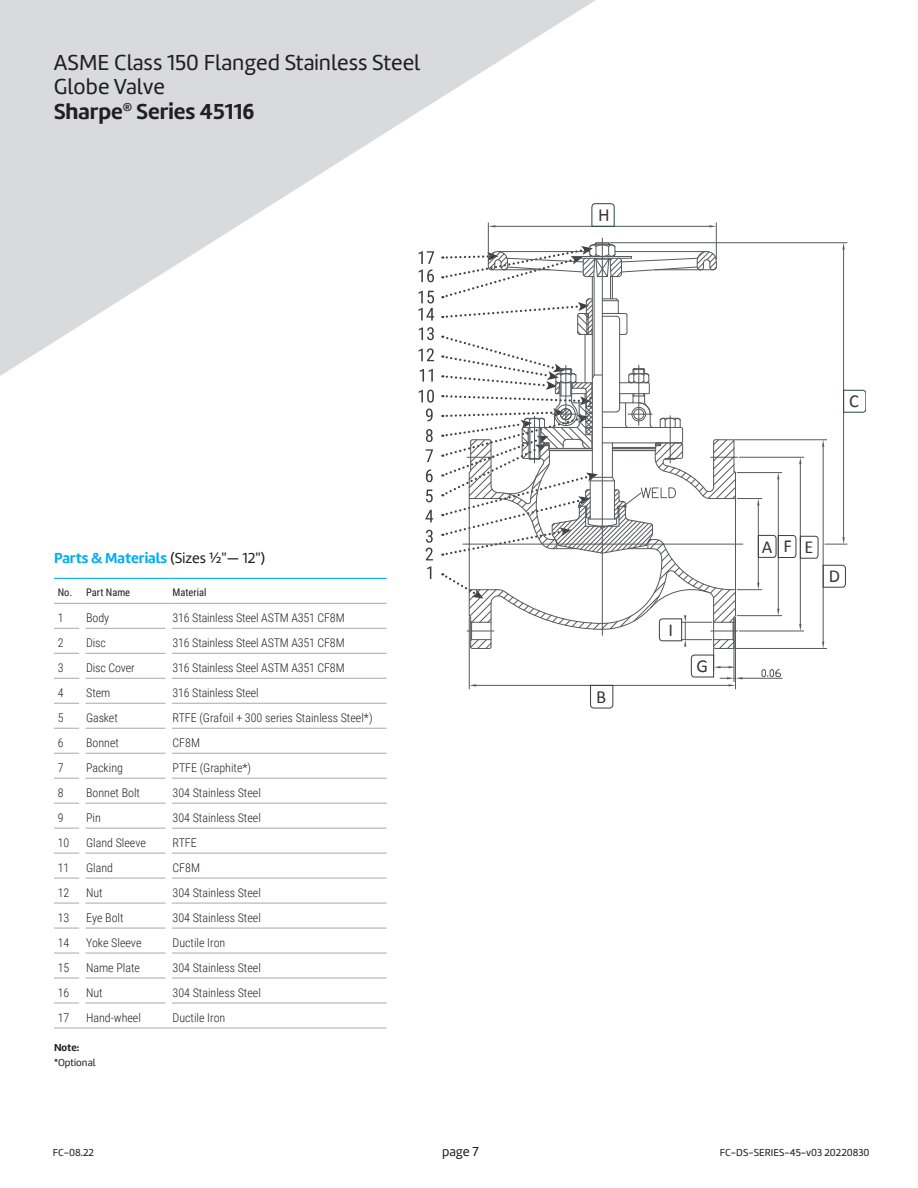
<style>
.page{position:relative;width:918px;height:1188px;background:#fff}
.page>*{position:absolute;margin:0;border:0;box-sizing:border-box;transform-origin:0 0}
.t1{font:22.5px/24px "Marine";color:#231f20}
.Figure_Descriptive{font:700 22.5px "Marine";color:#231f20}
.t2{font:18.6px "Calibri";color:#363539}
.t3{font:18.3px "Calibri";color:#363539}
.t4{font:700 15px "Marine";color:#00aeef}
.Submittal_Code_Date{font:13.5px "Marine";color:#231f20}
.t5{font:300 12px "Roboto Condensed";color:#231f20}
.Submittal_Code_Date-2{font:10.5px "Marine";color:#231f20}
.t6{font:10.5px "Roboto Condensed";color:#231f20}
.Notes_Copy{font:10.5px/15px "Marine";color:#231f20}
.s1{font-weight:400;color:#231f20}
.s2{font-weight:700}
</style>
<div class="page">
<svg style="left:0;top:0;width:596px;height:376px;fill:#d9dadc"></svg>
<hr style="left:602px;top:238px;width:1px;height:397px;background:#58595b">
<hr style="left:495px;top:226px;width:214px;height:1px;background:#58595b">
<hr style="left:716px;top:223px;width:1px;height:36px;background:#58595b">
<hr style="left:488px;top:223px;width:1px;height:36px;background:#58595b">
<svg style="left:488px;top:225px;width:7px;height:2px"></svg>
<svg style="left:709px;top:225px;width:7px;height:2px"></svg>
<svg style="left:591px;top:203px;width:24px;height:24px"></svg>
<svg style="left:442px;top:242px;width:424px;height:467px"></svg>
<svg style="left:419px;top:251px;width:15px;height:31px"></svg>
<svg style="left:419px;top:291px;width:15px;height:30px"></svg>
<svg style="left:419px;top:327px;width:15px;height:13px"></svg>
<svg style="left:419px;top:348px;width:15px;height:13px"></svg>
<svg style="left:420px;top:369px;width:13px;height:13px"></svg>
<svg style="left:419px;top:390px;width:15px;height:31px"></svg>
<svg style="left:426px;top:429px;width:7px;height:13px"></svg>
<svg style="left:426px;top:449px;width:7px;height:13px"></svg>
<svg style="left:426px;top:469px;width:7px;height:13px"></svg>
<svg style="left:426px;top:490px;width:7px;height:12px"></svg>
<svg style="left:425px;top:510px;width:8px;height:12px"></svg>
<svg style="left:426px;top:530px;width:7px;height:30px"></svg>
<svg style="left:427px;top:566px;width:4px;height:13px"></svg>
<svg style="left:54px;top:628px;width:25px;height:1px"></svg>
<hr style="left:85px;top:628px;width:81px;height:1px;background:#a8a9ad">
<hr style="left:172px;top:628px;width:215px;height:1px;background:#a8a9ad">
<svg style="left:54px;top:653px;width:25px;height:1px"></svg>
<hr style="left:85px;top:653px;width:81px;height:1px;background:#a8a9ad">
<hr style="left:172px;top:653px;width:215px;height:1px;background:#a8a9ad">
<svg style="left:54px;top:678px;width:25px;height:1px"></svg>
<hr style="left:85px;top:678px;width:81px;height:1px;background:#a8a9ad">
<hr style="left:172px;top:678px;width:215px;height:1px;background:#a8a9ad">
<svg style="left:54px;top:703px;width:25px;height:1px"></svg>
<hr style="left:85px;top:703px;width:81px;height:1px;background:#a8a9ad">
<hr style="left:172px;top:703px;width:215px;height:1px;background:#a8a9ad">
<svg style="left:54px;top:728px;width:25px;height:1px"></svg>
<hr style="left:85px;top:728px;width:81px;height:1px;background:#a8a9ad">
<hr style="left:172px;top:728px;width:215px;height:1px;background:#a8a9ad">
<svg style="left:54px;top:753px;width:25px;height:1px"></svg>
<hr style="left:85px;top:753px;width:81px;height:1px;background:#a8a9ad">
<hr style="left:172px;top:753px;width:215px;height:1px;background:#a8a9ad">
<svg style="left:54px;top:778px;width:25px;height:1px"></svg>
<hr style="left:85px;top:778px;width:81px;height:1px;background:#a8a9ad">
<hr style="left:172px;top:778px;width:215px;height:1px;background:#a8a9ad">
<svg style="left:54px;top:803px;width:25px;height:1px"></svg>
<hr style="left:85px;top:803px;width:81px;height:1px;background:#a8a9ad">
<hr style="left:172px;top:803px;width:215px;height:1px;background:#a8a9ad">
<svg style="left:54px;top:828px;width:25px;height:1px"></svg>
<hr style="left:85px;top:828px;width:81px;height:1px;background:#a8a9ad">
<hr style="left:172px;top:828px;width:215px;height:1px;background:#a8a9ad">
<svg style="left:54px;top:853px;width:25px;height:1px"></svg>
<hr style="left:85px;top:853px;width:81px;height:1px;background:#a8a9ad">
<hr style="left:172px;top:853px;width:215px;height:1px;background:#a8a9ad">
<svg style="left:54px;top:878px;width:25px;height:1px"></svg>
<hr style="left:85px;top:878px;width:81px;height:1px;background:#a8a9ad">
<hr style="left:172px;top:878px;width:215px;height:1px;background:#a8a9ad">
<svg style="left:54px;top:903px;width:25px;height:1px"></svg>
<hr style="left:85px;top:903px;width:81px;height:1px;background:#a8a9ad">
<hr style="left:172px;top:903px;width:215px;height:1px;background:#a8a9ad">
<svg style="left:54px;top:928px;width:25px;height:1px"></svg>
<hr style="left:85px;top:928px;width:81px;height:1px;background:#a8a9ad">
<hr style="left:172px;top:928px;width:215px;height:1px;background:#a8a9ad">
<svg style="left:54px;top:953px;width:25px;height:1px"></svg>
<hr style="left:85px;top:953px;width:81px;height:1px;background:#a8a9ad">
<hr style="left:172px;top:953px;width:215px;height:1px;background:#a8a9ad">
<svg style="left:54px;top:978px;width:25px;height:1px"></svg>
<hr style="left:85px;top:978px;width:81px;height:1px;background:#a8a9ad">
<hr style="left:172px;top:978px;width:215px;height:1px;background:#a8a9ad">
<svg style="left:54px;top:1003px;width:25px;height:1px"></svg>
<hr style="left:85px;top:1003px;width:81px;height:1px;background:#a8a9ad">
<hr style="left:172px;top:1003px;width:215px;height:1px;background:#a8a9ad">
<svg style="left:54px;top:1028px;width:28px;height:1px"></svg>
<hr style="left:82px;top:1028px;width:87px;height:1px;background:#a8a9ad">
<hr style="left:169px;top:1028px;width:218px;height:1px;background:#a8a9ad">
<svg style="left:54px;top:603px;width:28px;height:1px"></svg>
<hr style="left:82px;top:603px;width:87px;height:1px;background:#a8a9ad">
<hr style="left:169px;top:603px;width:218px;height:1px;background:#a8a9ad">
<svg style="left:54px;top:578px;width:28px;height:1px"></svg>
<hr style="left:82px;top:578px;width:87px;height:1px;background:#00aeef">
<hr style="left:169px;top:578px;width:218px;height:1px;background:#00aeef">
<p class="t1" style="left:54px;top:51px;width:368px">ASME Class 150 Flanged Stainless Steel<br>Globe Valve</p>
<p class="Figure_Descriptive" style="left:54px;top:96px;width:202px">Sharpe<sup>®</sup> Series 45116</p>
<p class="t4" style="left:54px;top:548px;width:213px">Parts &amp; Materials <span class="s1">(Sizes ¾"— 12")</span></p>
<p class="t6" style="left:58px;top:585px;width:16px">No.</p>
<p class="t6" style="left:86px;top:585px;width:46px">Part Name</p>
<p class="t6" style="left:173px;top:585px;width:35px">Material</p>
<p class="t5" style="left:58px;top:609px;width:7px">1</p>
<p class="t5" style="left:86px;top:609px;width:25px">Body</p>
<p class="t5" style="left:173px;top:609px;width:174px">316 Stainless Steel ASTM A351 CF8M</p>
<p class="t5" style="left:58px;top:634px;width:7px">2</p>
<p class="t5" style="left:86px;top:634px;width:21px">Disc</p>
<p class="t5" style="left:173px;top:634px;width:174px">316 Stainless Steel ASTM A351 CF8M</p>
<p class="t5" style="left:58px;top:659px;width:7px">3</p>
<p class="t5" style="left:86px;top:659px;width:50px">Disc Cover</p>
<p class="t5" style="left:173px;top:659px;width:174px">316 Stainless Steel ASTM A351 CF8M</p>
<p class="t5" style="left:58px;top:684px;width:7px">4</p>
<p class="t5" style="left:86px;top:684px;width:26px">Stem</p>
<p class="t5" style="left:173px;top:684px;width:88px">316 Stainless Steel</p>
<p class="t5" style="left:58px;top:709px;width:7px">5</p>
<p class="t5" style="left:86px;top:709px;width:33px">Gasket</p>
<p class="t5" style="left:173px;top:709px;width:202px">RTFE (Grafoil + 300 series Stainless Steel*)</p>
<p class="t5" style="left:58px;top:734px;width:7px">6</p>
<p class="t5" style="left:86px;top:734px;width:34px">Bonnet</p>
<p class="t5" style="left:173px;top:734px;width:29px">CF8M</p>
<p class="t5" style="left:58px;top:759px;width:7px">7</p>
<p class="t5" style="left:86px;top:759px;width:38px">Packing</p>
<p class="t5" style="left:173px;top:759px;width:80px">PTFE (Graphite*)</p>
<p class="t5" style="left:58px;top:784px;width:7px">8</p>
<p class="t5" style="left:86px;top:784px;width:55px">Bonnet Bolt</p>
<p class="t5" style="left:173px;top:784px;width:90px">304 Stainless Steel</p>
<p class="t5" style="left:58px;top:809px;width:7px">9</p>
<p class="t5" style="left:86px;top:809px;width:16px">Pin</p>
<p class="t5" style="left:173px;top:809px;width:90px">304 Stainless Steel</p>
<p class="t5" style="left:58px;top:834px;width:13px">10</p>
<p class="t5" style="left:86px;top:834px;width:61px">Gland Sleeve</p>
<p class="t5" style="left:173px;top:834px;width:26px">RTFE</p>
<p class="t5" style="left:58px;top:859px;width:13px">11</p>
<p class="t5" style="left:86px;top:859px;width:28px">Gland</p>
<p class="t5" style="left:173px;top:859px;width:29px">CF8M</p>
<p class="t5" style="left:58px;top:884px;width:13px">12</p>
<p class="t5" style="left:86px;top:884px;width:18px">Nut</p>
<p class="t5" style="left:173px;top:884px;width:90px">304 Stainless Steel</p>
<p class="t5" style="left:58px;top:909px;width:13px">13</p>
<p class="t5" style="left:86px;top:909px;width:39px">Eye Bolt</p>
<p class="t5" style="left:173px;top:909px;width:90px">304 Stainless Steel</p>
<p class="t5" style="left:58px;top:934px;width:13px">14</p>
<p class="t5" style="left:86px;top:934px;width:57px">Yoke Sleeve</p>
<p class="t5" style="left:173px;top:934px;width:54px">Ductile Iron</p>
<p class="t5" style="left:58px;top:959px;width:13px">15</p>
<p class="t5" style="left:86px;top:959px;width:56px">Name Plate</p>
<p class="t5" style="left:173px;top:959px;width:90px">304 Stainless Steel</p>
<p class="t5" style="left:58px;top:984px;width:13px">16</p>
<p class="t5" style="left:86px;top:984px;width:18px">Nut</p>
<p class="t5" style="left:173px;top:984px;width:90px">304 Stainless Steel</p>
<p class="t5" style="left:58px;top:1009px;width:13px">17</p>
<p class="t5" style="left:86px;top:1009px;width:56px">Hand-wheel</p>
<p class="t5" style="left:173px;top:1009px;width:54px">Ductile Iron</p>
<p class="Notes_Copy" style="left:54px;top:1040px;width:43px"><span class="s2">Note: </span>*Optional</p>
<p class="t2" style="left:598px;top:202px;width:13px">H</p>
<p class="t2" style="left:596px;top:684px;width:12px">B</p>
<p class="t3" style="left:669px;top:618px;width:6px">I</p>
<p class="t3" style="left:697px;top:653px;width:13px">G</p>
<p class="t3" style="left:849px;top:388px;width:11px">C</p>
<p class="t3" style="left:762px;top:534px;width:53px">AFE</p>
<p class="t3" style="left:829px;top:563px;width:13px">D</p>
<p class="Submittal_Code_Date-2" style="left:53px;top:1146px;width:43px">FC-08.22</p>
<p class="Submittal_Code_Date" style="left:442px;top:1143px;width:38px">page 7</p>
<p class="Submittal_Code_Date-2" style="left:720px;top:1146px;width:151px">FC-DS-SERIES-45-v03 20220830</p>
</div>
